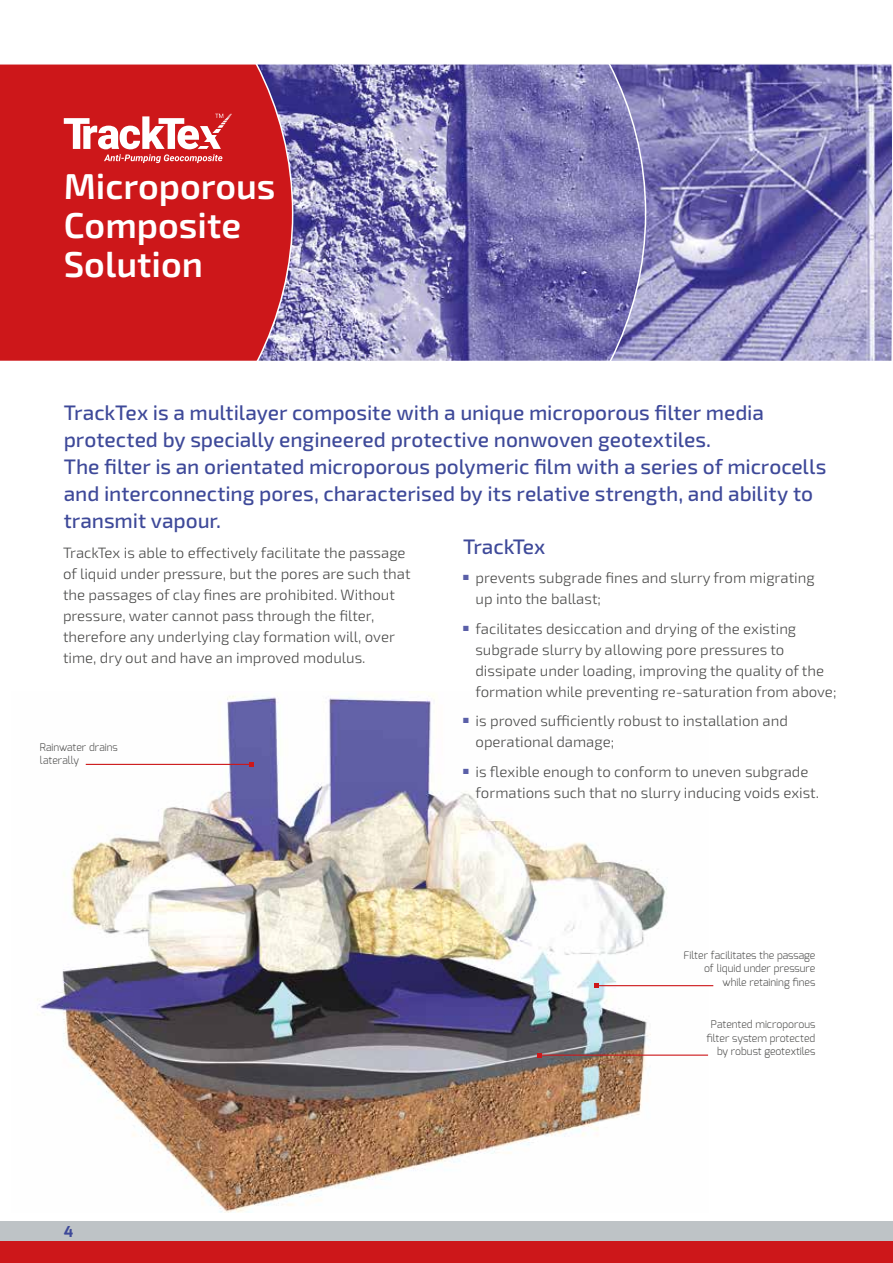
<style>
.page{position:relative;width:893px;height:1263px;background:#fff}
.page>*{position:absolute;margin:0;border:0;box-sizing:border-box;transform-origin:0 0}
.t1{font:600 36px/39px "Exo 2.0";color:#fff}
.t2{font:500 21px/27px "Exo 2.0";letter-spacing:-.005em;color:#3e4999}
.t3{font:300 15px/21px "Exo 2.0";color:#4a4a49}
.t4{font:700 15px "Exo";color:#3e4999}
.t5{font:300 10.5px/13.5px "Exo";color:#4a4a49;text-align:right}
</style>
<div class="page">
<img style="left:37px;top:695px;width:671px;height:517px">
<svg style="left:647px;top:64px;width:244px;height:297px;background:#8782b9"></svg>
<svg style="left:294px;top:64px;width:353px;height:297px;background:#817bb4"></svg>
<div style="left:0;top:64px;width:294px;height:297px;background:#cd171a"></div>
<div style="left:0;top:1221px;width:893px;height:21px;background:#bec3c6"></div>
<div style="left:0;top:1242px;width:893px;height:21px;background:#cd171a"></div>
<svg style="left:891px;top:64px;width:1px;height:297px"></svg>
<hr style="left:86px;top:764px;width:166px;height:1px;background:#cd171a">
<svg style="left:249px;top:762px;width:5px;height:5px"></svg>
<hr style="left:539px;top:1054px;width:169px;height:2px;background:#cd171a">
<svg style="left:537px;top:1053px;width:4px;height:4px"></svg>
<hr style="left:596px;top:985px;width:117px;height:1px;background:#cd171a">
<svg style="left:594px;top:983px;width:5px;height:5px"></svg>
<svg style="left:64px;top:114px;width:168px;height:49px"></svg>
<h1 class="t1" style="left:64px;top:168px;width:213px">Microporous<br>Composite<br>Solution</h1>
<p class="t2" style="left:64px;top:399px;width:764px">TrackTex is a multilayer composite with a unique microporous filter media protected by specially engineered protective nonwoven geotextiles.<br>The filter is an orientated microporous polymeric film with a series of microcells and interconnecting pores, characterised by its relative strength, and ability to transmit vapour.</p>
<p class="t3" style="left:63px;top:542px;width:349px">TrackTex is able to effectively facilitate the passage of liquid under pressure, but the pores are such that the passages of clay fines are prohibited. Without pressure, water cannot pass through the filter, therefore any underlying clay formation will, over time, dry out and have an improved modulus.</p>
<p class="t5" style="left:40px;top:740px;width:79px;text-align:left">Rainwater drains laterally</p>
<h2 class="t2" style="left:463px;top:533px;width:84px">TrackTex</h2>
<p class="t3" style="left:476px;top:568px;width:341px;text-indent:-12px"><sup>■</sup> prevents subgrade fines and slurry from migrating up into the ballast;</p>
<p class="t3" style="left:475px;top:618px;width:363px;text-indent:-12px"><sup>■</sup> facilitates desiccation and drying of the existing subgrade slurry by allowing pore pressures to dissipate under loading, improving the quality of the formation while preventing re-saturation from above;</p>
<p class="t3" style="left:476px;top:711px;width:314px;text-indent:-12px"><sup>■</sup> is proved sufficiently robust to installation and operational damage;</p>
<p class="t3" style="left:476px;top:761px;width:345px;text-indent:-12px"><sup>■</sup> is flexible enough to conform to uneven subgrade formations such that no slurry inducing voids exist.</p>
<p class="t5" style="left:684px;top:948px;width:133px">Filter facilitates the passage of liquid under pressure while retaining fines</p>
<p class="t5" style="left:707px;top:1018px;width:110px">Patented microporous filter system protected by robust geotextiles</p>
<p class="t4" style="left:64px;top:1221px;width:11px">4</p>
</div>
